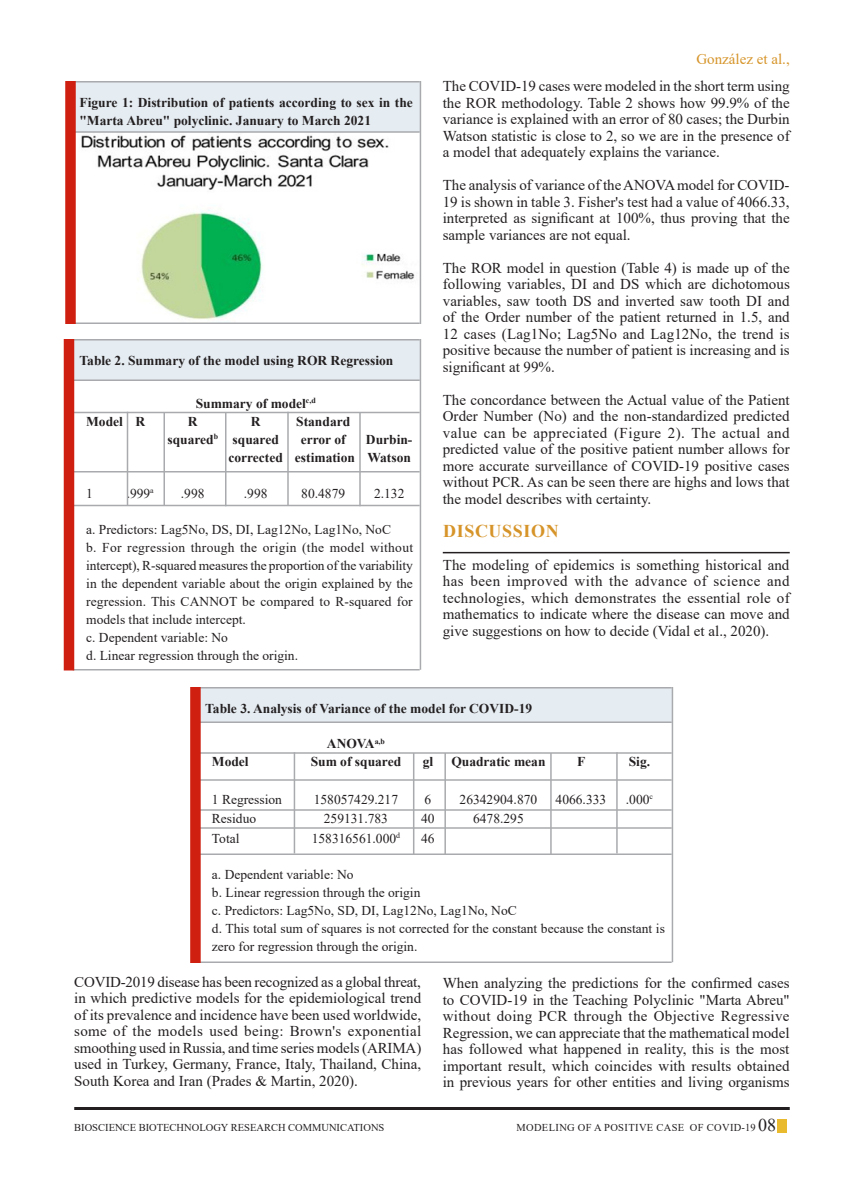
<style>
.page{position:relative;width:864px;height:1188px;background:#fff}
.page>*{position:absolute;margin:0;border:0;box-sizing:border-box;transform-origin:0 0}
.Body_text{font:700 18px "Times New Roman";letter-spacing:.035em;color:#d69429}
.Body_text-2{font:15px/16.5px "Times New Roman";color:#231f20;text-align:justify}
.Body_text-3{font:15px "Times New Roman";color:#d69429}
.Body_text-4{font:13.5px/18px "Times New Roman";color:#231f20;text-align:justify}
.Body_text-5{font:700 13.5px/18px "Times New Roman";color:#231f20}
.t1{font:10.5px "Times New Roman";color:#231f20}
.s1{font-size:18px}
</style>
<div class="page">
<div style="left:777px;top:1119px;width:10px;height:14px;background:#eaba2e"></div>
<hr style="left:74px;top:1107px;width:716px;height:3px;background:#231f20">
<hr style="left:443px;top:552px;width:347px;height:1px;background:#231f20">
<img style="left:81px;top:133px;width:339px;height:189px">
<div style="left:73px;top:81px;width:347px;height:51px;background:#e5ecf2"></div>
<hr style="left:73px;top:81px;width:347px;height:1px;background:#a8aaad">
<hr style="left:73px;top:131px;width:347px;height:2px;background:#a8aaad">
<hr style="left:73px;top:322px;width:347px;height:2px;background:#a8aaad">
<hr style="left:420px;top:81px;width:1px;height:243px;background:#a8aaad">
<div style="left:65px;top:81px;width:11px;height:243px;background:#ce1f10"></div>
<div style="left:73px;top:340px;width:347px;height:41px;background:#e5ecf2"></div>
<hr style="left:73px;top:380px;width:347px;height:1px;background:#a8aaad">
<hr style="left:73px;top:339px;width:347px;height:1px;background:#a8aaad">
<hr style="left:73px;top:471px;width:347px;height:1px;background:#a8aaad">
<hr style="left:73px;top:505px;width:347px;height:1px;background:#a8aaad">
<hr style="left:73px;top:669px;width:347px;height:1px;background:#a8aaad">
<hr style="left:73px;top:412px;width:347px;height:1px;background:#a8aaad">
<hr style="left:127px;top:412px;width:1px;height:94px;background:#a8aaad">
<hr style="left:164px;top:412px;width:1px;height:94px;background:#a8aaad">
<hr style="left:225px;top:412px;width:1px;height:94px;background:#a8aaad">
<hr style="left:287px;top:412px;width:2px;height:94px;background:#a8aaad">
<hr style="left:359px;top:412px;width:2px;height:94px;background:#a8aaad">
<hr style="left:420px;top:339px;width:1px;height:331px;background:#a8aaad">
<div style="left:64px;top:339px;width:10px;height:331px;background:#ce1f10"></div>
<div style="left:198px;top:687px;width:474px;height:35px;background:#e5ecf2"></div>
<hr style="left:198px;top:687px;width:474px;height:1px;background:#a8aaad">
<hr style="left:198px;top:722px;width:474px;height:1px;background:#a8aaad">
<hr style="left:198px;top:779px;width:474px;height:2px;background:#a8aaad">
<hr style="left:198px;top:854px;width:474px;height:1px;background:#a8aaad">
<hr style="left:198px;top:962px;width:474px;height:1px;background:#a8aaad">
<hr style="left:198px;top:809px;width:474px;height:2px;background:#a8aaad">
<hr style="left:198px;top:827px;width:474px;height:2px;background:#a8aaad">
<hr style="left:294px;top:752px;width:1px;height:101px;background:#a8aaad">
<hr style="left:198px;top:752px;width:474px;height:2px;background:#a8aaad">
<hr style="left:413px;top:753px;width:1px;height:101px;background:#a8aaad">
<hr style="left:444px;top:753px;width:2px;height:101px;background:#a8aaad">
<hr style="left:550px;top:753px;width:2px;height:101px;background:#a8aaad">
<hr style="left:616px;top:752px;width:2px;height:102px;background:#a8aaad">
<hr style="left:672px;top:687px;width:1px;height:275px;background:#a8aaad">
<div style="left:190px;top:687px;width:11px;height:276px;background:#ce1f10"></div>
<p class="Body_text-5" style="left:80px;top:93px;width:335px">Figure 1: Distribution of patients according to sex in the "Marta Abreu" polyclinic. January to March 2021</p>
<p class="Body_text-5" style="left:80px;top:351px;width:315px">Table 2. Summary of the model using ROR Regression</p>
<p class="Body_text-5" style="left:196px;top:394px;width:122px">Summary of model<sup>c,d</sup></p>
<p class="Body_text-5" style="left:86px;top:412px;width:60px">Model R</p>
<p class="Body_text-5" style="left:188px;top:412px;width:11px">R</p>
<p class="Body_text-5" style="left:251px;top:412px;width:11px">R</p>
<p class="Body_text-5" style="left:296px;top:412px;width:56px">Standard</p>
<p class="Body_text-5" style="left:167px;top:430px;width:113px">squared<sup>b</sup> squared</p>
<p class="Body_text-5" style="left:301px;top:430px;width:46px">error of</p>
<p class="Body_text-5" style="left:366px;top:430px;width:48px">Durbin-</p>
<p class="Body_text-5" style="left:229px;top:448px;width:184px">corrected estimation Watson</p>
<p class="Body_text-4" style="left:86px;top:484px;width:8px">1</p>
<p class="Body_text-4" style="left:127px;top:484px;width:29px">.999<sup>a</sup></p>
<p class="Body_text-4" style="left:181px;top:484px;width:25px">.998</p>
<p class="Body_text-4" style="left:244px;top:484px;width:25px">.998</p>
<p class="Body_text-4" style="left:301px;top:484px;width:45px">80.4879</p>
<p class="Body_text-4" style="left:374px;top:484px;width:32px">2.132</p>
<p class="Body_text-4" style="left:86px;top:520px;width:306px">a. Predictors: Lag5No, DS, DI, Lag12No, Lag1No, NoC</p>
<p class="Body_text-4" style="left:86px;top:538px;width:328px">b. For regression through the origin (the model without intercept), R-squared measures the proportion of the variability in the dependent variable about the origin explained by the regression. This CANNOT be compared to R-squared for models that include intercept.</p>
<p class="Body_text-4" style="left:86px;top:628px;width:143px">c. Dependent variable: No</p>
<p class="Body_text-4" style="left:86px;top:646px;width:213px">d. Linear regression through the origin.</p>
<p class="Body_text-3" style="left:696px;top:48px;width:95px">González et al.,</p>
<p class="Body_text-2" style="left:443px;top:78px;width:348px">The COVID-19 cases were modeled in the short term using the ROR methodology. Table 2 shows how 99.9% of the variance is explained with an error of 80 cases; the Durbin Watson statistic is close to 2, so we are in the presence of a model that adequately explains the variance.</p>
<p class="Body_text-2" style="left:443px;top:177px;width:348px">The analysis of variance of the ANOVA model for COVID-19 is shown in table 3. Fisher's test had a value of 4066.33, interpreted as significant at 100%, thus proving that the sample variances are not equal.</p>
<p class="Body_text-2" style="left:443px;top:259px;width:349px">The ROR model in question (Table 4) is made up of the following variables, DI and DS which are dichotomous variables, saw tooth DS and inverted saw tooth DI and of the Order number of the patient returned in 1.5, and 12 cases (Lag1No; Lag5No and Lag12No, the trend is positive because the number of patient is increasing and is significant at 99%.</p>
<p class="Body_text-2" style="left:443px;top:391px;width:348px">The concordance between the Actual value of the Patient Order Number (No) and the non-standardized predicted value can be appreciated (Figure 2). The actual and predicted value of the positive patient number allows for more accurate surveillance of COVID-19 positive cases without PCR. As can be seen there are highs and lows that the model describes with certainty.</p>
<p class="Body_text" style="left:443px;top:518px;width:117px">DISCUSSION</p>
<p class="Body_text-2" style="left:443px;top:556px;width:349px">The modeling of epidemics is something historical and has been improved with the advance of science and technologies, which demonstrates the essential role of mathematics to indicate where the disease can move and give suggestions on how to decide (Vidal et al., 2020).</p>
<p class="Body_text-5" style="left:205px;top:699px;width:328px">Table 3. Analysis of Variance of the model for COVID-19</p>
<p class="Body_text-5" style="left:327px;top:734px;width:60px">ANOVA<sup>a,b</sup></p>
<p class="Body_text-5" style="left:212px;top:752px;width:38px">Model</p>
<p class="Body_text-5" style="left:311px;top:752px;width:92px">Sum of squared</p>
<p class="Body_text-5" style="left:423px;top:752px;width:12px">gl</p>
<p class="Body_text-5" style="left:451px;top:752px;width:96px">Quadratic mean</p>
<p class="Body_text-5" style="left:577px;top:752px;width:10px">F</p>
<p class="Body_text-5" style="left:629px;top:752px;width:23px">Sig.</p>
<p class="Body_text-4" style="left:212px;top:790px;width:72px">1 Regression</p>
<p class="Body_text-4" style="left:314px;top:790px;width:86px">158057429.217</p>
<p class="Body_text-4" style="left:425px;top:790px;width:8px">6</p>
<p class="Body_text-4" style="left:460px;top:790px;width:79px">26342904.870</p>
<p class="Body_text-4" style="left:556px;top:790px;width:52px">4066.333</p>
<p class="Body_text-4" style="left:626px;top:790px;width:29px">.000<sup>c</sup></p>
<p class="Body_text-4" style="left:212px;top:809px;width:46px">Residuo</p>
<p class="Body_text-4" style="left:324px;top:809px;width:66px">259131.783</p>
<p class="Body_text-4" style="left:421px;top:809px;width:15px">40</p>
<p class="Body_text-4" style="left:473px;top:809px;width:52px">6478.295</p>
<p class="Body_text-4" style="left:212px;top:829px;width:29px">Total</p>
<p class="Body_text-4" style="left:312px;top:829px;width:90px">158316561.000<sup>d</sup></p>
<p class="Body_text-4" style="left:421px;top:829px;width:15px">46</p>
<p class="Body_text-4" style="left:212px;top:865px;width:143px">a. Dependent variable: No</p>
<p class="Body_text-4" style="left:212px;top:883px;width:210px">b. Linear regression through the origin</p>
<p class="Body_text-4" style="left:212px;top:901px;width:306px">c. Predictors: Lag5No, SD, DI, Lag12No, Lag1No, NoC</p>
<p class="Body_text-4" style="left:212px;top:919px;width:455px">d. This total sum of squares is not corrected for the constant because the constant is zero for regression through the origin.</p>
<p class="Body_text-2" style="left:74px;top:973px;width:349px">COVID-2019 disease has been recognized as a global threat, in which predictive models for the epidemiological trend of its prevalence and incidence have been used worldwide, some of the models used being: Brown's exponential smoothing used in Russia, and time series models (ARIMA) used in Turkey, Germany, France, Italy, Thailand, China, South Korea and Iran (Prades &amp; Martin, 2020).</p>
<p class="Body_text-2" style="left:443px;top:975px;width:348px">When analyzing the predictions for the confirmed cases to COVID-19 in the Teaching Polyclinic "Marta Abreu" without doing PCR through the Objective Regressive Regression, we can appreciate that the mathematical model has followed what happened in reality, this is the most important result, which coincides with results obtained in previous years for other entities and living organisms</p>
<p class="t1" style="left:74px;top:1121px;width:312px">BIOSCIENCE BIOTECHNOLOGY RESEARCH COMMUNICATIONS</p>
<p class="t1" style="left:516px;top:1121px;width:18px">Modeling</p>
<p class="t1" style="left:578px;top:1121px;width:40px">of a Positive</p>
<p class="t1" style="left:656px;top:1121px;width:16px">Case</p>
<p class="t1" style="left:690px;top:1121px;width:88px">of COVID-19 <span class="s1">08</span></p>
</div>
